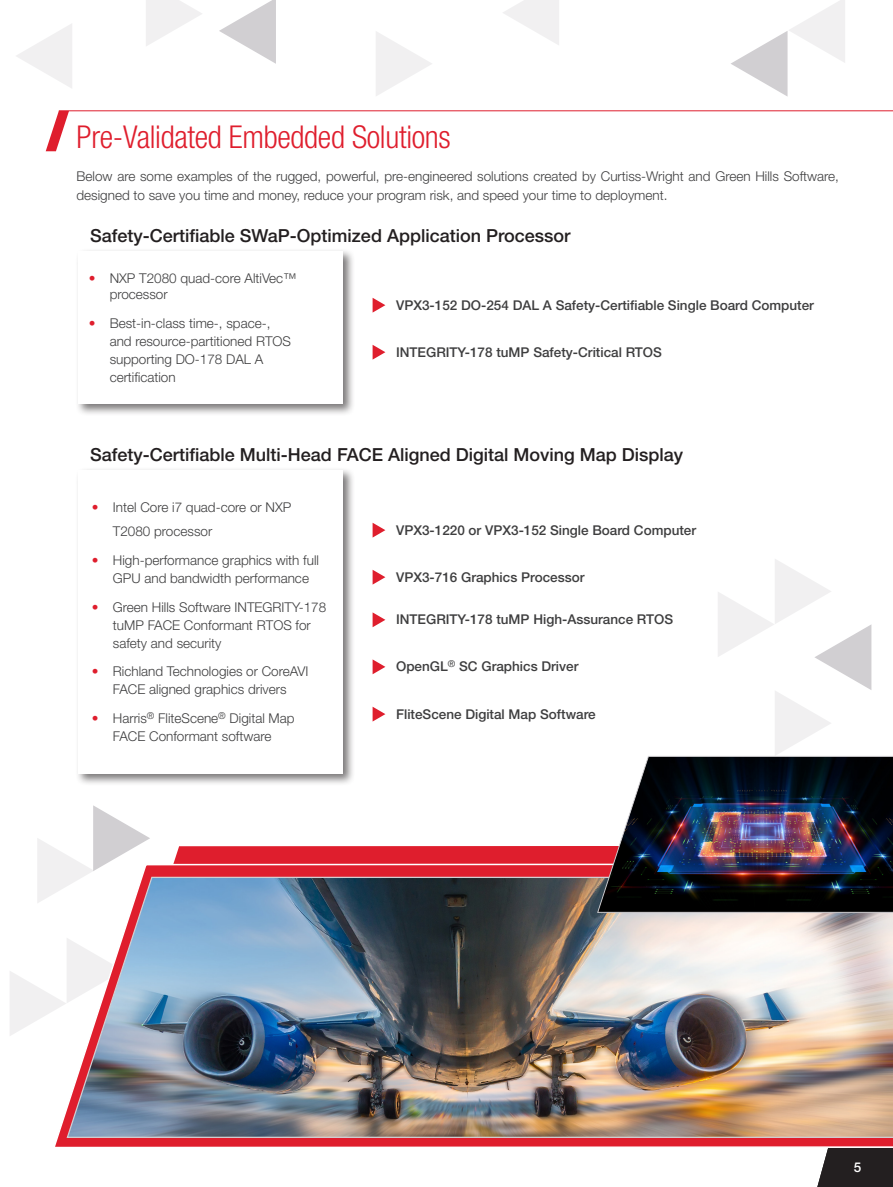
<style>
.page{position:relative;width:893px;height:1187px;background:#fff}
.page>*{position:absolute;margin:0;border:0;box-sizing:border-box;transform-origin:0 0}
.Heading_186-22{font:300 condensed 31.5px "Helvetica Neue LT Std";letter-spacing:-.01em;color:#df1e2d}
.Main_Section_Header{font:500 18px "Helvetica Neue LT Std";color:#231f20}
.Bodytext_indent{font:300 13.5px/18px "Helvetica Neue LT Std";color:#3e3e3f}
.Bodytext_indent-2{font:500 13.5px "Helvetica Neue LT Std";color:#3e3e3f}
.Body_Text{font:300 13.5px/19.5px "Helvetica Neue LT Std";color:#3e3e3f}
.t1{font:500 13.5px "Helvetica Neue LT Std";color:#fff}
.s1{color:#df1e2d}
</style>
<div class="page">
<div style="left:174px;top:846px;width:423px;height:16px;background:#df1e2d"></div>
<div style="left:75px;top:248px;width:280px;height:168px;background:#231f20;opacity:.6"></div>
<div style="left:78px;top:251px;width:264px;height:152px;background:#fff"></div>
<div style="left:75px;top:467px;width:280px;height:319px;background:#231f20;opacity:.6"></div>
<div style="left:78px;top:470px;width:264px;height:303px;background:#fff"></div>
<svg style="left:817px;top:1148px;width:76px;height:38px;background:#332f30"></svg>
<svg style="left:219px;top:0;width:57px;height:64px"></svg>
<svg style="left:503px;top:0;width:56px;height:45px"></svg>
<svg style="left:16px;top:24px;width:56px;height:64px"></svg>
<svg style="left:146px;top:0;width:56px;height:46px"></svg>
<svg style="left:376px;top:31px;width:56px;height:65px"></svg>
<svg style="left:731px;top:0;width:114px;height:97px"></svg>
<svg style="left:46px;top:111px;width:23px;height:40px"></svg>
<hr style="left:59px;top:110px;width:834px;height:1px;background:#df1e2d">
<svg style="left:373px;top:345px;width:12px;height:14px"></svg>
<svg style="left:373px;top:298px;width:12px;height:14px"></svg>
<svg style="left:373px;top:523px;width:12px;height:14px"></svg>
<svg style="left:373px;top:570px;width:12px;height:14px"></svg>
<svg style="left:373px;top:612px;width:12px;height:15px"></svg>
<svg style="left:373px;top:659px;width:12px;height:15px"></svg>
<svg style="left:373px;top:707px;width:12px;height:14px"></svg>
<svg style="left:10px;top:971px;width:42px;height:65px"></svg>
<svg style="left:718px;top:559px;width:153px;height:196px"></svg>
<svg style="left:37px;top:805px;width:113px;height:98px"></svg>
<svg style="left:52px;top:862px;width:841px;height:285px"></svg>
<img style="left:66px;top:876px;width:827px;height:262px">
<img style="left:597px;top:755px;width:296px;height:158px">
<p class="Heading_186-22" style="left:77px;top:119px;width:376px">Pre-Validated Embedded Solutions</p>
<p class="Body_Text" style="left:77px;top:166px;width:764px">Below are some examples of the rugged, powerful, pre-engineered solutions created by Curtiss-Wright and Green Hills Software, designed to save you time and money, reduce your program risk, and speed your time to deployment.</p>
<p class="Main_Section_Header" style="left:90px;top:225px;width:482px">Safety-Certifiable SWaP-Optimized Application Processor</p>
<p class="Bodytext_indent" style="left:110px;top:269px;width:188px;line-height:16.2px;text-indent:-21px"><span class="s1">•</span> NXP T2080 quad-core AltiVec™ processor</p>
<p class="Bodytext_indent" style="left:110px;top:313px;width:183px;text-indent:-21px"><span class="s1">•</span> Best-in-class time-, space-, and resource-partitioned RTOS supporting DO-178 DAL A certification</p>
<p class="Bodytext_indent-2" style="left:396px;top:297px;width:419px">VPX3-152 DO-254 DAL A Safety-Certifiable Single Board Computer</p>
<p class="Bodytext_indent-2" style="left:396px;top:344px;width:267px">INTEGRITY-178 tuMP Safety-Critical RTOS</p>
<p class="Main_Section_Header" style="left:90px;top:443px;width:594px">Safety-Certifiable Multi-Head FACE Aligned Digital Moving Map Display</p>
<p class="Bodytext_indent" style="left:113px;top:495px;width:180px;line-height:24px;text-indent:-21px"><span class="s1">•</span> Intel Core i7 quad-core or NXP<br>T2080 processor</p>
<p class="Bodytext_indent" style="left:113px;top:550px;width:208px;text-indent:-21px"><span class="s1">•</span> High-performance graphics with full<br>GPU and bandwidth performance</p>
<p class="Bodytext_indent" style="left:113px;top:597px;width:215px;text-indent:-21px"><span class="s1">•</span> Green Hills Software INTEGRITY-178 tuMP FACE Conformant RTOS for safety and security</p>
<p class="Bodytext_indent" style="left:92px;top:662px;width:218px;text-align:center"><span class="s1">•</span> Richland Technologies or CoreAVI<br>FACE aligned graphics drivers</p>
<p class="Bodytext_indent" style="left:92px;top:709px;width:204px;text-align:center"><span class="s1">•</span> Harris<sup>®</sup> FliteScene<sup>®</sup> Digital Map<br>FACE Conformant software</p>
<p class="Bodytext_indent-2" style="left:396px;top:522px;width:302px">VPX3-1220 or VPX3-152 Single Board Computer</p>
<p class="Bodytext_indent-2" style="left:396px;top:569px;width:190px">VPX3-716 Graphics Processor</p>
<p class="Bodytext_indent-2" style="left:396px;top:611px;width:279px">INTEGRITY-178 tuMP High-Assurance RTOS</p>
<p class="Bodytext_indent-2" style="left:396px;top:658px;width:184px">OpenGL<sup>®</sup> SC Graphics Driver</p>
<p class="Bodytext_indent-2" style="left:396px;top:705px;width:201px">FliteScene Digital Map Software</p>
<p class="t1" style="left:854px;top:1159px;width:9px">5</p>
</div>
